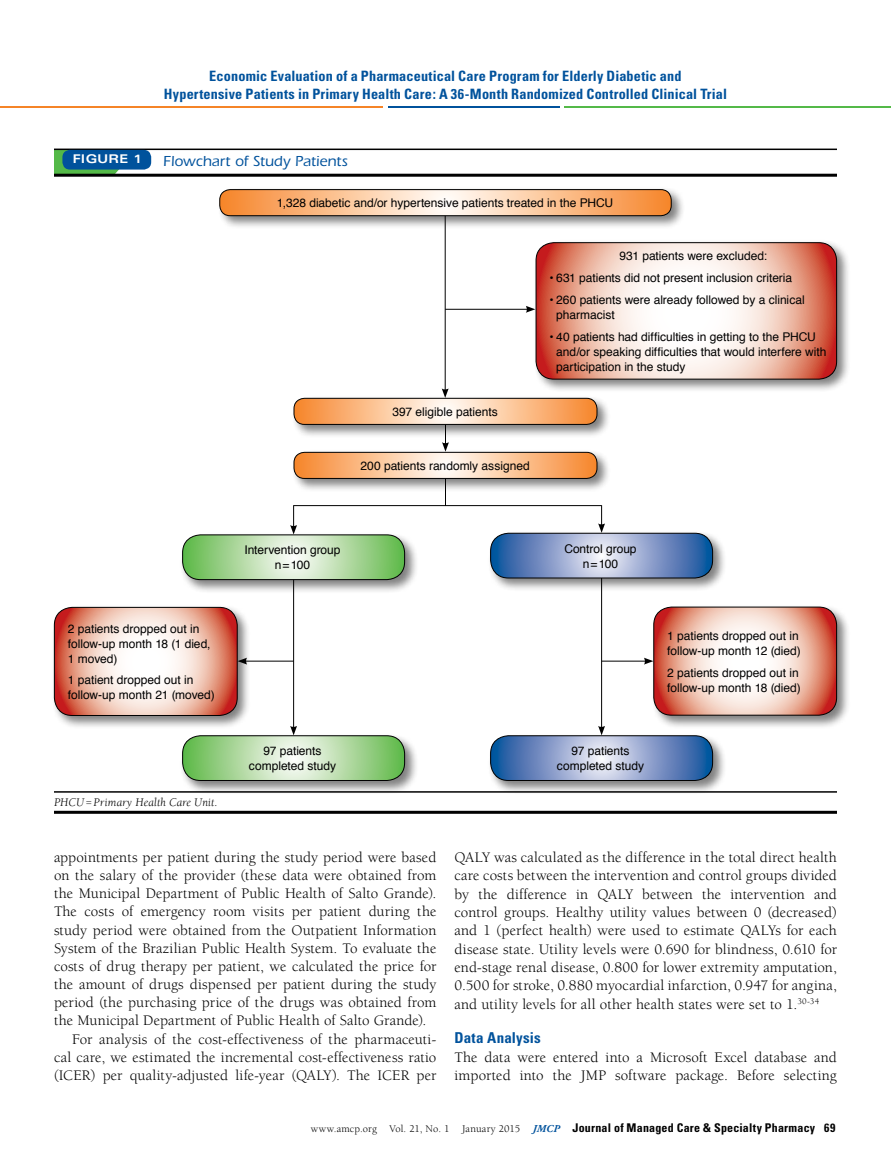
<style>
.page{position:relative;width:891px;height:1175px;background:#fff}
.page>*{position:absolute;margin:0;border:0;box-sizing:border-box;transform-origin:0 0}
.t1{font:15px/18.3px "Berkeley Pro";letter-spacing:.005em;color:#000;text-align:justify}
.t2{font:500 15px "ITC Eras Std";color:#00529c}
.t3{font:700 condensed 15px "Univers";letter-spacing:.01em;color:#00529c}
.t4{font:700 condensed 14.25px/18px "Univers";letter-spacing:.01em;color:#00529c;text-align:center}
.t5{font:12px/15px "Helvetica";letter-spacing:-.005em;color:#000}
.t6{font:700 condensed 12px "Univers";letter-spacing:.015em;color:#000}
.t7{font:italic 12px "Berkeley Pro";letter-spacing:.005em;color:#000}
.t8{font:700 expanded 12px "Univers";letter-spacing:.025em;color:#fff}
.s1{font-family:"Berkeley Pro";font-weight:400;font-stretch:normal;font-size:10.5px}
.s2{font-family:"Adobe Garamond Pro";font-style:italic;font-stretch:normal;font-size:10.5px;color:#00529c}
</style>
<div class="page">
<hr style="left:0;top:107px;width:383px;height:1px;background:#f58427">
<hr style="left:388px;top:107px;width:172px;height:1px;background:#00529c">
<hr style="left:565px;top:107px;width:326px;height:1px;background:#54b948">
<hr style="left:601px;top:565px;width:1px;height:163px;background:#000">
<hr style="left:293px;top:565px;width:1px;height:163px;background:#000">
<hr style="left:445px;top:465px;width:1px;height:41px;background:#000">
<svg style="left:54px;top:150px;width:83px;height:24px"></svg>
<hr style="left:54px;top:148px;width:783px;height:2px;background:#000">
<hr style="left:54px;top:174px;width:783px;height:3px;background:#000">
<div style="left:62px;top:150px;width:89px;height:20px;background:#00529c;border-radius:8px"></div>
<hr style="left:445px;top:200px;width:1px;height:191px;background:#000">
<div style="left:217px;top:187px;width:468px;height:43px;background:#000;opacity:.5"></div>
<svg style="left:220px;top:190px;width:451px;height:26px;background:#fac192"></svg>
<div style="left:219px;top:189px;width:453px;height:27px;border:1px solid #000;border-radius:10px"></div>
<div style="left:533px;top:240px;width:318px;height:153px;background:#000;opacity:.5"></div>
<div style="left:291px;top:395px;width:320px;height:43px;background:#000;opacity:.5"></div>
<div style="left:291px;top:449px;width:320px;height:43px;background:#000;opacity:.5"></div>
<svg style="left:294px;top:388px;width:303px;height:90px"></svg>
<div style="left:294px;top:452px;width:303px;height:27px;border:1px solid #000;border-radius:10px"></div>
<hr style="left:445px;top:309px;width:83px;height:1px;background:#000">
<svg style="left:526px;top:243px;width:311px;height:136px"></svg>
<div style="left:180px;top:532px;width:239px;height:62px;background:#000;opacity:.5"></div>
<div style="left:182px;top:534px;width:223px;height:46px;border:1px solid #000;border-radius:18px"></div>
<div style="left:488px;top:530px;width:239px;height:62px;background:#000;opacity:.5"></div>
<hr style="left:294px;top:505px;width:308px;height:1px;background:#000">
<svg style="left:183px;top:505px;width:222px;height:74px"></svg>
<svg style="left:491px;top:505px;width:222px;height:73px"></svg>
<div style="left:51px;top:604px;width:200px;height:125px;background:#000;opacity:.5"></div>
<div style="left:180px;top:732px;width:239px;height:63px;background:#000;opacity:.5"></div>
<svg style="left:183px;top:726px;width:222px;height:54px"></svg>
<div style="left:182px;top:735px;width:223px;height:46px;border:1px solid #000;border-radius:18px"></div>
<hr style="left:245px;top:660px;width:49px;height:1px;background:#000">
<svg style="left:54px;top:607px;width:193px;height:108px"></svg>
<div style="left:651px;top:604px;width:200px;height:125px;background:#000;opacity:.5"></div>
<div style="left:488px;top:732px;width:239px;height:63px;background:#000;opacity:.5"></div>
<svg style="left:491px;top:726px;width:222px;height:54px"></svg>
<div style="left:490px;top:735px;width:223px;height:46px;border:1px solid #000;border-radius:18px"></div>
<hr style="left:602px;top:660px;width:44px;height:1px;background:#000">
<svg style="left:644px;top:607px;width:193px;height:108px"></svg>
<hr style="left:54px;top:791px;width:783px;height:1px;background:#000">
<hr style="left:54px;top:810px;width:783px;height:3px;background:#000">
<p class="t4" style="left:164px;top:67px;width:565px">Economic Evaluation of a Pharmaceutical Care Program for Elderly Diabetic and<br>Hypertensive Patients in Primary Health Care: A 36-Month Randomized Controlled Clinical Trial</p>
<p class="t8" style="left:73px;top:152px;width:71px">FIGURE 1</p>
<p class="t2" style="left:163px;top:153px;width:186px">Flowchart of Study Patients</p>
<p class="t5" style="left:277px;top:196px;width:338px">1,328 diabetic and/or hypertensive patients treated in the PHCU</p>
<p class="t5" style="left:392px;top:404px;width:107px">397 eligible patients</p>
<p class="t5" style="left:361px;top:458px;width:171px">200 patients randomly assigned</p>
<p class="t5" style="left:620px;top:249px;width:149px">931 patients were excluded:</p>
<p class="t5" style="left:550px;top:271px;width:244px">• 631 patients did not present inclusion criteria</p>
<p class="t5" style="left:556px;top:292px;width:250px;text-indent:-7px">• 260 patients were already followed by a clinical pharmacist</p>
<p class="t5" style="left:556px;top:329px;width:272px;text-indent:-7px">• 40 patients had difficulties in getting to the PHCU and/or speaking difficulties that would interfere with participation in the study</p>
<p class="t5" style="left:68px;top:621px;width:144px">2 patients dropped out in follow-up month 18 (1 died,<br>1 moved)</p>
<p class="t5" style="left:68px;top:673px;width:148px">1 patient dropped out in follow-up month 21 (moved)</p>
<p class="t7" style="left:54px;top:795px;width:165px">PHCU=Primary Health Care Unit.</p>
<p class="t5" style="left:244px;top:543px;width:98px;text-align:center">Intervention group n=100</p>
<p class="t5" style="left:564px;top:541px;width:74px;text-align:center">Control group n=100</p>
<p class="t5" style="left:249px;top:743px;width:89px;text-align:center">97 patients completed study</p>
<p class="t5" style="left:557px;top:743px;width:89px;text-align:center">97 patients completed study</p>
<p class="t5" style="left:667px;top:628px;width:135px">1 patients dropped out in follow-up month 12 (died)</p>
<p class="t5" style="left:667px;top:665px;width:135px">2 patients dropped out in follow-up month 18 (died)</p>
<p class="t1" style="left:54px;top:848px;width:384px">appointments per patient during the study period were based</p>
<p class="t1" style="left:54px;top:866px;width:384px">on the salary of the provider (these data were obtained from</p>
<p class="t1" style="left:54px;top:884px;width:384px">the Municipal Department of Public Health of Salto Grande).</p>
<p class="t1" style="left:54px;top:902px;width:384px">The costs of emergency room visits per patient during the</p>
<p class="t1" style="left:54px;top:920px;width:384px">study period were obtained from the Outpatient Information</p>
<p class="t1" style="left:54px;top:939px;width:384px">System of the Brazilian Public Health System. To evaluate the</p>
<p class="t1" style="left:54px;top:957px;width:384px">costs of drug therapy per patient, we calculated the price for</p>
<p class="t1" style="left:54px;top:975px;width:384px">the amount of drugs dispensed per patient during the study</p>
<p class="t1" style="left:54px;top:993px;width:384px">period (the purchasing price of the drugs was obtained from</p>
<p class="t1" style="left:54px;top:1011px;width:374px">the Municipal Department of Public Health of Salto Grande).</p>
<p class="t1" style="left:72px;top:1029px;width:366px">For analysis of the cost-effectiveness of the pharmaceuti-</p>
<p class="t1" style="left:54px;top:1048px;width:384px">cal care, we estimated the incremental cost-effectiveness ratio</p>
<p class="t1" style="left:54px;top:1066px;width:384px">(ICER) per quality-adjusted life-year (QALY). The ICER per</p>
<p class="t1" style="left:455px;top:848px;width:384px">QALY was calculated as the difference in the total direct health care costs between the intervention and control groups divided by the difference in QALY between the intervention and control groups. Healthy utility values between 0 (decreased) and 1 (perfect health) were used to estimate QALYs for each disease state. Utility levels were 0.690 for blindness, 0.610 for end-stage renal disease, 0.800 for lower extremity amputation, 0.500 for stroke, 0.880 myocardial infarction, 0.947 for angina, and utility levels for all other health states were set to 1.<sup>30-34</sup></p>
<p class="t3" style="left:455px;top:1028px;width:88px">Data Analysis</p>
<p class="t1" style="left:455px;top:1048px;width:384px">The data were entered into a Microsoft Excel database and imported into the JMP software package. Before selecting</p>
<p class="t6" style="left:311px;top:1120px;width:526px"><span class="s1">www.amcp.org Vol. 21, No. 1 January 2015</span> <span class="s2">JMCP</span> Journal of Managed Care &amp; Specialty Pharmacy 69</p>
</div>
